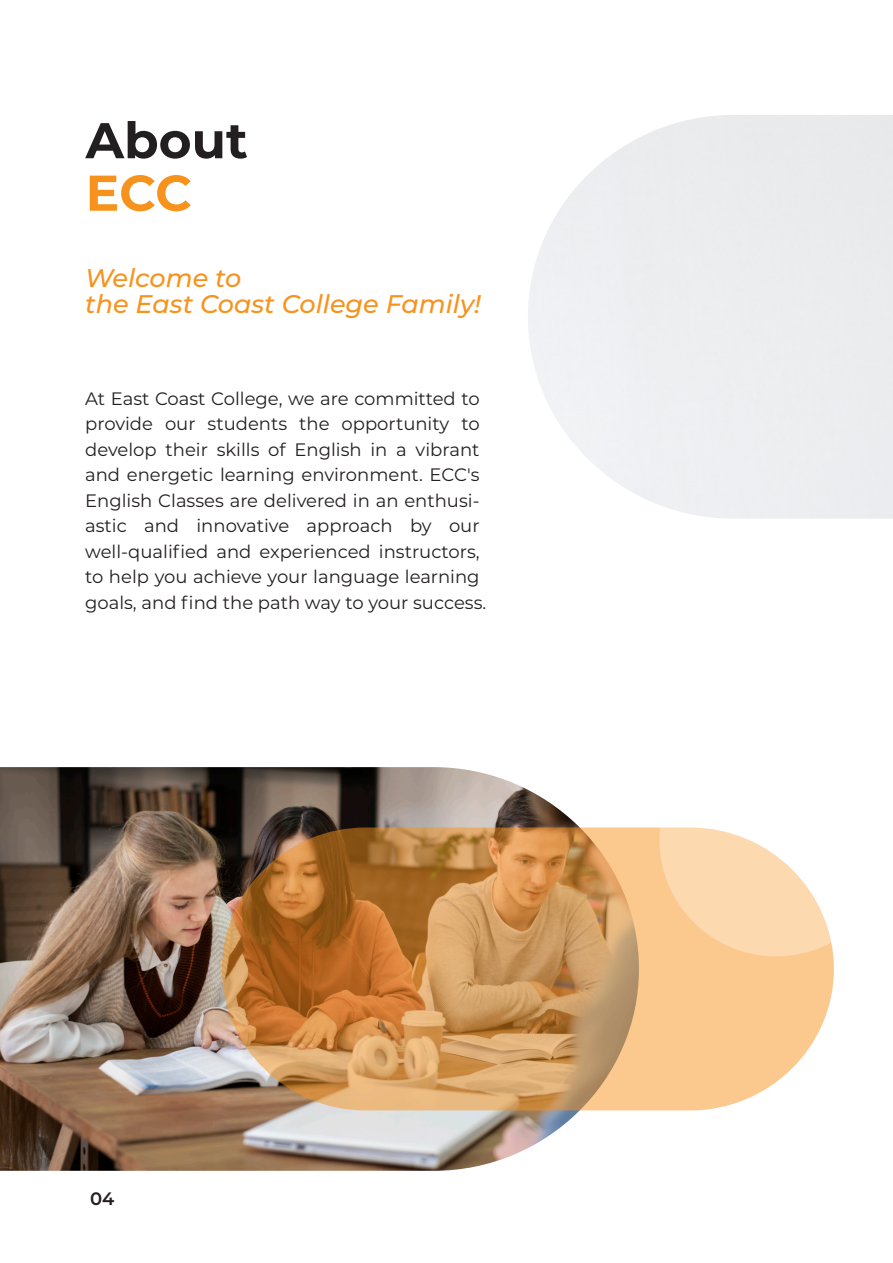
<style>
.page{position:relative;width:893px;height:1263px;background:#fff}
.page>*{position:absolute;margin:0;border:0;box-sizing:border-box;transform-origin:0 0}
.t1{font:700 50.25px "Montserrat";color:#231f20}
.t2{font:700 50.25px "Montserrat";color:#f7931d}
.t3{font:italic 500 25.5px/25.5px "Montserrat";color:#f7931d}
.t4{font:18px/25.5px "Montserrat";color:#231f20}
.t5{font:600 18px "Montserrat";color:#231f20}
</style>
<div class="page">
<img style="left:0;top:767px;width:639px;height:404px">
<svg style="left:222px;top:827px;width:612px;height:283px;background:#cf9b63"></svg>
<svg style="left:659px;top:723px;width:234px;height:233px"></svg>
<h1 class="t1" style="left:86px;top:104px;width:164px">About</h1>
<h1 class="t2" style="left:86px;top:157px;width:108px">ECC</h1>
<h2 class="t3" style="left:85px;top:265px;width:397px">Welcome to<br>the East Coast College Family!</h2>
<p class="t4" style="left:85px;top:385px;width:403px">At East Coast College, we are committed to provide our students the opportunity to develop their skills of English in a vibrant and energetic learning environment. ECC's English Classes are delivered in an enthusi&shy;astic and innovative approach by our well-qualified and experienced instructors, to help you achieve your language learning goals, and find the path way to your success.</p>
<p class="t5" style="left:90px;top:1186px;width:26px">04</p>
</div>
